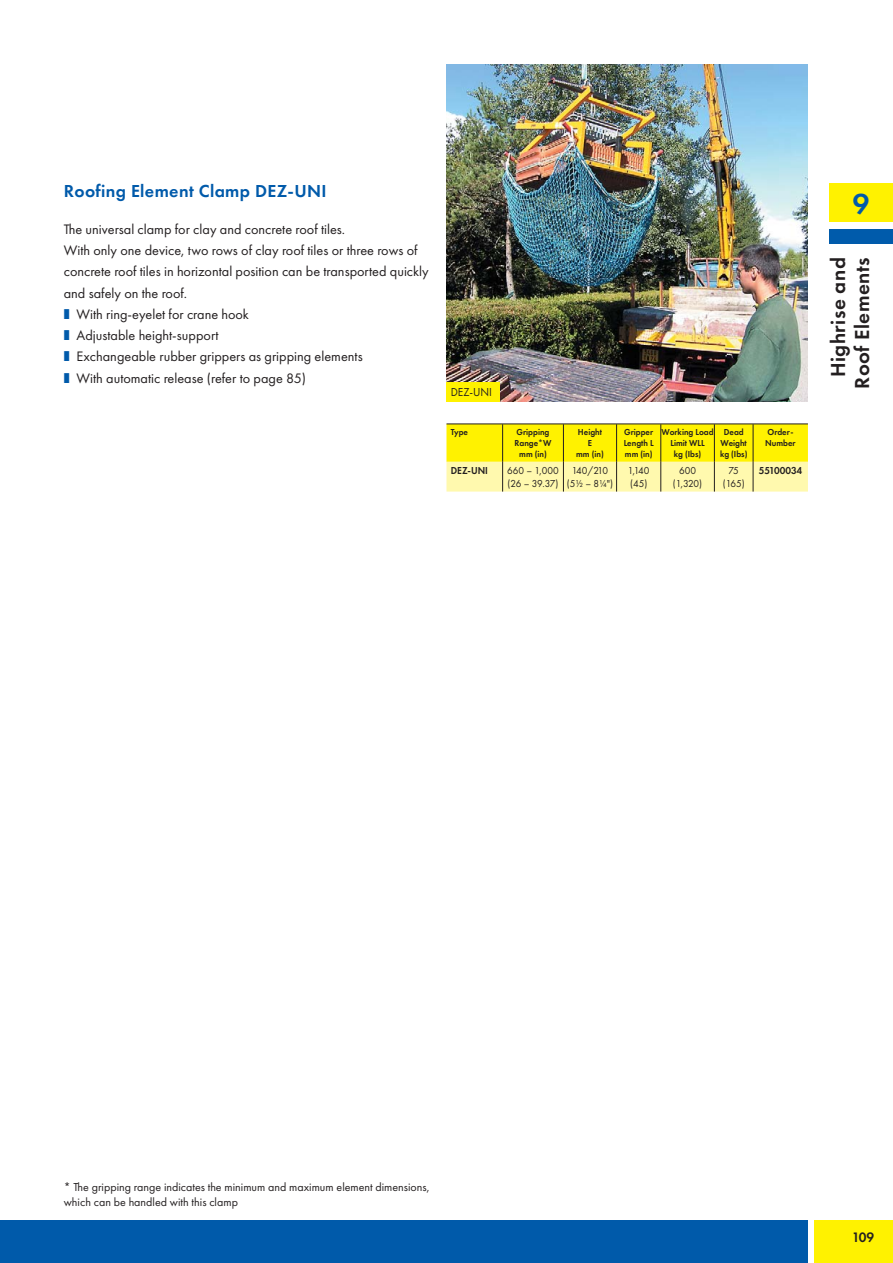
<style>
.page{position:relative;width:893px;height:1263px;background:#fff}
.page>*{position:absolute;margin:0;border:0;box-sizing:border-box;transform-origin:0 0}
.t1{font:600 30px "Futura PT";color:#005aaa}
.t2{font:600 21px/24px "Futura PT";letter-spacing:.02em;color:#231f20;text-align:center}
.t3{font:600 18px "Futura PT";letter-spacing:.02em;color:#005aaa}
.t4{font:14.25px "Futura PT";color:#231f20}
.t5{font:600 14.25px "Futura PT";color:#231f20;scale:.95 1}
.t6{font:12px/14.2px "Futura PT";color:#231f20}
.t7{font:12px "Futura PT";color:#231f20;scale:.95 1}
.t8{font:10.5px/12.6px "Futura PT";color:#231f20;scale:.95 1}
.t9{font:10.5px/12.6px "Futura PT";letter-spacing:-.03em;color:#231f20;text-align:center;scale:.95 1}
.t10{font:600 10.5px "Futura PT";color:#231f20;scale:.95 1}
.t11{font:600 10.5px "Futura PT";color:#231f20;scale:.92 1}
.t12{font:600 9px/10.8px "Futura PT";color:#231f20;text-align:center;scale:.95 1}
</style>
<div class="page">
<div style="left:814px;top:1220px;width:79px;height:43px;background:#fff200"></div>
<div style="left:0;top:1220px;width:808px;height:43px;background:#005aaa"></div>
<div style="left:829px;top:183px;width:64px;height:39px;background:#fff200"></div>
<div style="left:829px;top:229px;width:64px;height:15px;background:#005bab"></div>
<svg style="left:446px;top:424px;width:362px;height:68px;background:#fdf34e"></svg>
<hr style="left:502px;top:424px;width:1px;height:38px;background:#231f20">
<hr style="left:563px;top:424px;width:1px;height:38px;background:#231f20">
<hr style="left:616px;top:424px;width:1px;height:38px;background:#231f20">
<hr style="left:661px;top:424px;width:1px;height:38px;background:#231f20">
<hr style="left:714px;top:424px;width:1px;height:38px;background:#231f20">
<hr style="left:753px;top:424px;width:1px;height:38px;background:#231f20">
<hr style="left:502px;top:462px;width:1px;height:30px;background:#231f20">
<hr style="left:563px;top:462px;width:1px;height:30px;background:#231f20">
<hr style="left:616px;top:462px;width:1px;height:30px;background:#231f20">
<hr style="left:661px;top:462px;width:1px;height:30px;background:#231f20">
<hr style="left:714px;top:462px;width:1px;height:30px;background:#231f20">
<hr style="left:753px;top:462px;width:1px;height:30px;background:#231f20">
<hr style="left:446px;top:423px;width:362px;height:1px;background:#231f20">
<img style="left:446px;top:64px;width:362px;height:338px">
<div style="left:446px;top:383px;width:54px;height:19px;background:#fff200"></div>
<p class="t3" style="left:64px;top:182px;width:264px">Roofing Element Clamp DEZ-UNI</p>
<p class="t4" style="left:64px;top:222px;width:283px">The universal clamp for clay and concrete roof tiles.</p>
<p class="t4" style="left:64px;top:243px;width:355px">With only one device, two rows of clay roof tiles or three rows of</p>
<p class="t4" style="left:64px;top:265px;width:366px">concrete roof tiles in horizontal position can be transported quickly</p>
<p class="t4" style="left:64px;top:286px;width:125px">and safely on the roof.</p>
<p class="t4" style="left:77px;top:307px;width:174px">With ring-eyelet for crane hook</p>
<p class="t4" style="left:77px;top:328px;width:144px">Adjustable height-support</p>
<p class="t4" style="left:77px;top:350px;width:288px">Exchangeable rubber grippers as gripping elements</p>
<p class="t4" style="left:77px;top:371px;width:231px">With automatic release (refer to page 85)</p>
<p class="t7" style="left:451px;top:386px;width:45px">DEZ-UNI</p>
<p class="t12" style="left:451px;top:427px;width:20px">Type</p>
<p class="t12" style="left:515px;top:427px;width:40px">Gripping<br>Range*W mm (in)</p>
<p class="t12" style="left:576px;top:427px;width:31px">Height<br>E<br>mm (in)</p>
<p class="t12" style="left:624px;top:427px;width:33px;text-align:justify">Gripper Length L mm (in)</p>
<p class="t12" style="left:661px;top:427px;width:56px">Working Load<br>Limit WLL<br>kg (Ibs)</p>
<p class="t12" style="left:720px;top:427px;width:30px">Dead<br>Weight kg (Ibs)</p>
<p class="t12" style="left:765px;top:427px;width:34px;text-align:left">Order-<br>Number</p>
<p class="t11" style="left:451px;top:465px;width:42px">DEZ-UNI</p>
<p class="t8" style="left:507px;top:465px;width:56px">660 – 1,000 (26 – 39.37)</p>
<p class="t9" style="left:567px;top:465px;width:50px">140/210 (5½ – 8¼")</p>
<p class="t8" style="left:628px;top:465px;width:24px">1,140 (45)</p>
<p class="t8" style="left:673px;top:465px;width:32px;text-align:center">600 (1,320)</p>
<p class="t8" style="left:723px;top:465px;width:25px;text-align:center">75 (165)</p>
<p class="t10" style="left:759px;top:465px;width:47px">55100034</p>
<h1 class="t1" style="left:853px;top:189px;width:19px">9</h1>
<h2 class="t2" style="left:827px;top:389px;width:133px;rotate:-90deg">Highrise and<br>Roof Elements</h2>
<p class="t6" style="left:64px;top:1181px;width:367px">* The gripping range indicates the minimum and maximum element dimensions, which can be handled with this clamp</p>
<p class="t5" style="left:852px;top:1230px;width:25px">109</p>
</div>
